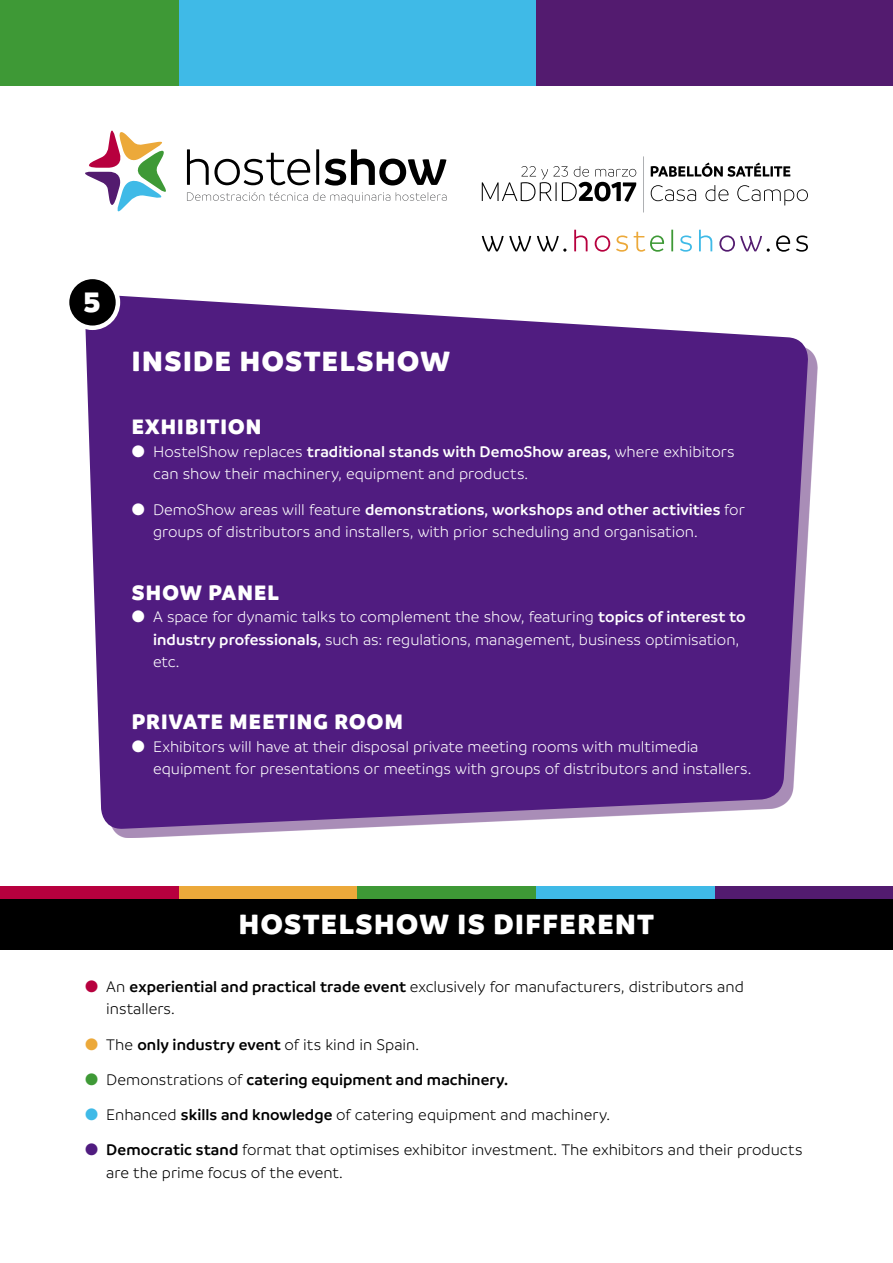
<style>
.page{position:relative;width:893px;height:1263px;background:#fff}
.page>*{position:absolute;margin:0;border:0;box-sizing:border-box;transform-origin:0 0}
.t1{font:900 30px "Branding";letter-spacing:.05em;color:#fff}
.t2{font:900 22.5px "Branding";letter-spacing:.05em;color:#fff}
.t3{font:300 16.5px/22.5px "Branding";color:#fff}
.t4{font:300 16.5px/22.5px "Branding";color:#000}
.t5{font:600 16.5px "Branding";letter-spacing:.005em;color:#000}
.s1{font-weight:600}
.s2{color:#b7003e}
.s3{color:#eca93a}
.s4{color:#3e9936}
.s5{font-weight:300}
.s6{color:#3fbae7}
.s7{color:#501c80}
</style>
<div class="page">
<svg style="left:187px;top:192px;width:259px;height:11px"></svg>
<svg style="left:187px;top:149px;width:259px;height:37px"></svg>
<svg style="left:85px;top:130px;width:81px;height:82px"></svg>
<svg style="left:482px;top:166px;width:154px;height:36px"></svg>
<svg style="left:651px;top:185px;width:157px;height:20px"></svg>
<svg style="left:651px;top:163px;width:139px;height:14px"></svg>
<hr style="left:643px;top:157px;width:1px;height:55px;background:#aeb0b3">
<div style="left:536px;top:0;width:357px;height:85px;background:#531b6f"></div>
<div style="left:179px;top:0;width:357px;height:85px;background:#3fbae7"></div>
<div style="left:0;top:0;width:179px;height:85px;background:#3e9936"></div>
<div style="left:0;top:899px;width:893px;height:51px;background:#000"></div>
<div style="left:179px;top:886px;width:178px;height:13px;background:#eca93a"></div>
<div style="left:714px;top:886px;width:179px;height:13px;background:#531b6f"></div>
<div style="left:0;top:886px;width:179px;height:13px;background:#b7003e"></div>
<div style="left:536px;top:886px;width:178px;height:13px;background:#3fbae7"></div>
<div style="left:357px;top:886px;width:179px;height:13px;background:#3e9936"></div>
<div style="left:94px;top:304px;width:723px;height:534px;background:#531b6f;opacity:.5"></div>
<svg style="left:85px;top:295px;width:724px;height:535px;background:#5e2f8a"></svg>
<div style="left:67px;top:277px;width:51px;height:51px;background:#000;border-radius:50%"></div>
<div style="left:65px;top:275px;width:55px;height:55px;border:4px solid #fff;border-radius:50%"></div>
<svg style="left:482px;top:236px;width:49px;height:15px"></svg>
<svg style="left:537px;top:236px;width:29px;height:16px"></svg>
<svg style="left:574px;top:230px;width:14px;height:21px"></svg>
<svg style="left:595px;top:235px;width:15px;height:17px"></svg>
<svg style="left:616px;top:235px;width:12px;height:17px"></svg>
<svg style="left:634px;top:232px;width:30px;height:20px"></svg>
<svg style="left:671px;top:230px;width:2px;height:21px"></svg>
<svg style="left:680px;top:235px;width:12px;height:17px"></svg>
<svg style="left:699px;top:230px;width:13px;height:21px"></svg>
<svg style="left:719px;top:235px;width:51px;height:17px"></svg>
<svg style="left:776px;top:235px;width:14px;height:17px"></svg>
<svg style="left:796px;top:235px;width:12px;height:17px"></svg>
<h1 class="t1" style="left:83px;top:285px;width:18px">5</h1>
<h1 class="t1" style="left:132px;top:344px;width:151px">INSIDE HOST</h1>
<h1 class="t1" style="left:322px;top:344px;width:130px">ELSHOW</h1>
<h2 class="t2" style="left:132px;top:414px;width:114px">EXHIBITION</h2>
<p class="t3" style="left:153px;top:440px;width:583px;text-indent:-21px">● HostelShow replaces <span class="s1">traditional stands with DemoShow areas,</span> where exhibitors can show their machinery, equipment and products.</p>
<p class="t3" style="left:153px;top:498px;width:593px;text-indent:-21px">● DemoShow areas will feature <span class="s1">demonstrations, workshops and other activities</span> for groups of distributors and installers, with prior scheduling and organisation.</p>
<h2 class="t2" style="left:132px;top:579px;width:136px">SHOW PANEL</h2>
<p class="t3" style="left:153px;top:605px;width:594px;text-indent:-21px">● A space for dynamic talks to complement the show, featuring <span class="s1">topics of interest to industry professionals,</span> such as: regulations, management, business optimisation, etc.</p>
<h2 class="t2" style="left:132px;top:708px;width:272px">PRIVATE MEETING ROOM</h2>
<p class="t3" style="left:153px;top:735px;width:600px;text-indent:-21px">● Exhibitors will have at their disposal private meeting rooms with multimedia equipment for presentations or meetings with groups of distributors and installers.</p>
<h1 class="t1" style="left:239px;top:907px;width:43px">HOST</h1>
<h1 class="t1" style="left:321px;top:907px;width:314px">ELSHOW IS DIFFERENT</h1>
<p class="t4" style="left:106px;top:975px;width:639px;text-indent:-21px"><span class="s2">●</span> An <span class="s1">experiential and practical trade event</span> exclusively for manufacturers, distributors and installers.</p>
<p class="t4" style="left:85px;top:1033px;width:336px"><span class="s3">●</span> The <span class="s1">only industry event</span> of its kind in Spain.</p>
<p class="t5" style="left:85px;top:1070px;width:425px"><span class="s4">●</span> <span class="s5">Demonstrations of</span> catering equipment and machinery.</p>
<p class="t4" style="left:85px;top:1104px;width:527px"><span class="s6">●</span> Enhanced <span class="s1">skills and knowledge</span> of catering equipment and machinery.</p>
<p class="t4" style="left:106px;top:1139px;width:698px;text-indent:-21px"><span class="s7">●</span> <span class="s1">Democratic stand</span> format that optimises exhibitor investment. The exhibitors and their products are the prime focus of the event.</p>
</div>
